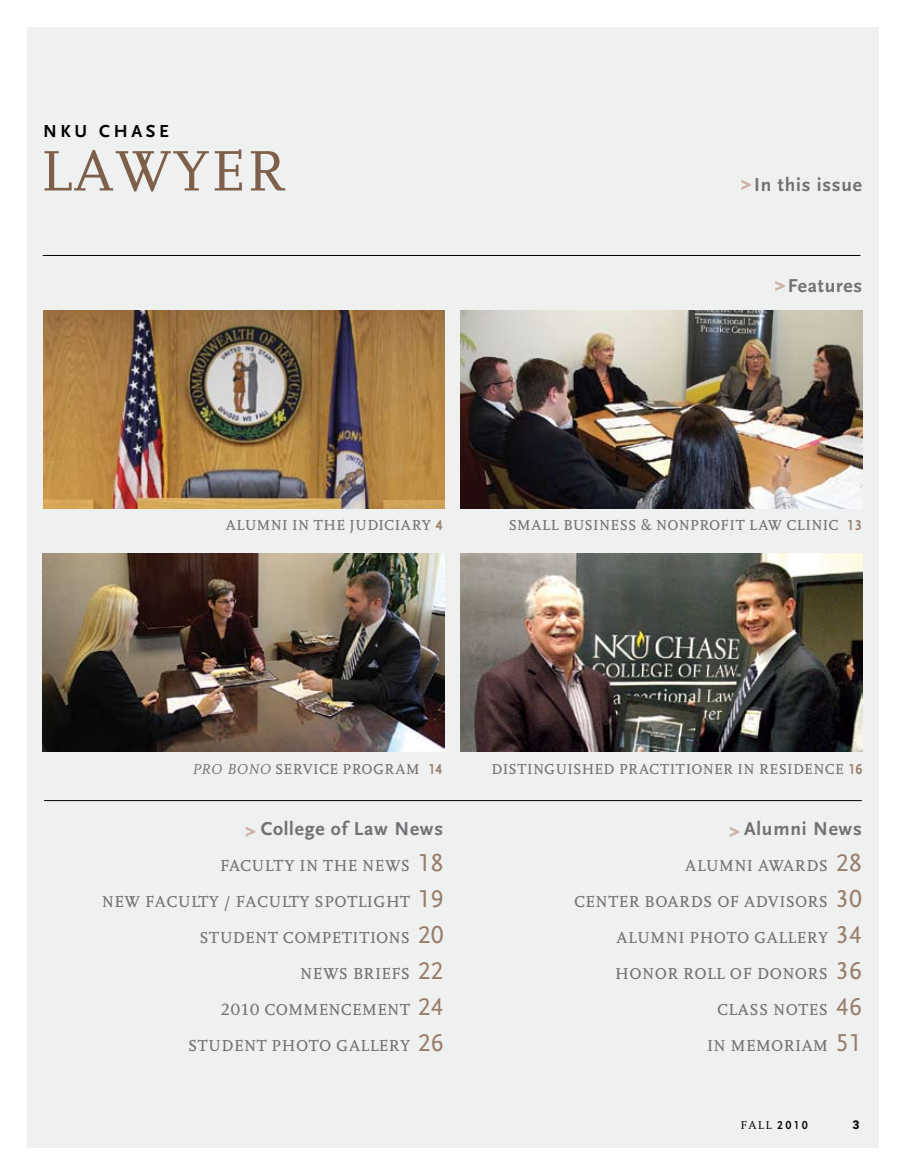
<style>
.page{position:relative;width:905px;height:1175px;background:#fff}
.page>*{position:absolute;margin:0;border:0;box-sizing:border-box;transform-origin:0 0}
.t1{font:59.55px "AD Scala Caps Romein";letter-spacing:.025em;color:#7e5f49}
.t2{font:25.5px "AD Scala Sans Tab Romein";color:#987d69}
.t3{font:700 19.5px "AD Scala Sans Tab";letter-spacing:.04em;color:#717074}
.t4{font:700 18.15px "AD Scala Sans Tab";letter-spacing:.2em;color:#000}
.t5{font:16.5px/36px "AD Scala Romein";letter-spacing:.025em;color:#717074;text-align:right}
.t6{font:16.5px "AD Scala Tab Romein";letter-spacing:.02em;color:#717074}
.t7{font:15px "AD Scala Romein";letter-spacing:.025em;color:#717074}
.t8{font:700 15px "AD Scala Sans Tab";color:#987d69}
.t9{font:12px "AD Scala Caps Romein";color:#000}
.t10{font:900 12px "Avenir";color:#000}
.s1{font-family:"AD Scala Sans Tab";font-weight:700;color:#987d69}
.s2{font-family:"AD Scala";font-style:italic}
.s3{font-family:"AD Scala Sans Tab Romein";font-size:25.5px;color:#987d69}
.s4{font-size:19.5px}
.s5{font-family:"AD Scala Sans Tab";font-weight:700}
</style>
<div class="page">
<div style="left:27px;top:27px;width:851px;height:1120px;background:#eff0f0"></div>
<img style="left:44px;top:310px;width:400px;height:198px">
<img style="left:461px;top:554px;width:401px;height:197px">
<img style="left:42px;top:554px;width:402px;height:197px">
<img style="left:461px;top:310px;width:401px;height:198px">
<svg style="left:741px;top:180px;width:10px;height:10px"></svg>
<svg style="left:775px;top:281px;width:10px;height:10px"></svg>
<svg style="left:245px;top:827px;width:11px;height:10px"></svg>
<svg style="left:729px;top:827px;width:10px;height:10px"></svg>
<hr style="left:44px;top:800px;width:817px;height:1px;background:#000">
<hr style="left:43px;top:255px;width:817px;height:1px;background:#000">
<p class="t4" style="left:43px;top:122px;width:127px">NKU CHASE</p>
<h1 class="t1" style="left:40px;top:139px;width:247px">LAWYER</h1>
<p class="t3" style="left:754px;top:174px;width:109px">In this issue</p>
<p class="t3" style="left:787px;top:275px;width:76px">Features</p>
<p class="t7" style="left:226px;top:517px;width:218px">ALUMNI IN THE JUDICIARY <span class="s1">4</span></p>
<p class="t7" style="left:508px;top:517px;width:355px">SMALL BUSINESS &amp; NONPROFIT LAW CLINIC <span class="s1">13</span></p>
<p class="t7" style="left:192px;top:760px;width:252px"><span class="s2">PRO BONO</span> SERVICE PROGRAM <span class="s1">14</span></p>
<p class="t7" style="left:491px;top:760px;width:147px">DISTINGUISHED PRACTITI</p>
<p class="t7" style="left:691px;top:760px;width:23px">ONER</p>
<p class="t7" style="left:737px;top:760px;width:32px">IN RESIDENCE</p>
<p class="t8" style="left:848px;top:761px;width:16px">16</p>
<p class="t3" style="left:261px;top:818px;width:184px">College of Law News</p>
<p class="t5" style="left:220px;top:847px;width:225px">FACULTY IN THE NEWS <span class="s3">18</span></p>
<p class="t5" style="left:102px;top:883px;width:65px">NEW FACULTY</p>
<p class="t5" style="left:224px;top:883px;width:34px">/ FACULTY</p>
<p class="t5" style="left:314px;top:883px;width:43px">SPOTLIGHT</p>
<h2 class="t2" style="left:418px;top:884px;width:27px">19</h2>
<p class="t5" style="left:199px;top:919px;width:245px">STUDENT COMPETITIONS <span class="s3">20<br></span>NEWS BRIEFS <span class="s3">22</span></p>
<p class="t6" style="left:220px;top:1000px;width:224px"><span class="s4">2010</span> COMMENCEMENT <span class="s3">24</span></p>
<p class="t6" style="left:188px;top:1036px;width:12px">STUDENT</p>
<p class="t6" style="left:271px;top:1036px;width:13px">PHOTO</p>
<p class="t6" style="left:336px;top:1036px;width:12px">GALLERY</p>
<h2 class="t2" style="left:418px;top:1028px;width:27px">26</h2>
<p class="t3" style="left:744px;top:818px;width:119px">Alumni News</p>
<p class="t5" style="left:685px;top:847px;width:178px">ALUMNI AWARDS <span class="s3">28</span></p>
<p class="t5" style="left:574px;top:883px;width:289px">CENTER BOARDS OF ADVISORS <span class="s3">30</span></p>
<p class="t5" style="left:616px;top:919px;width:11px">ALUMNI</p>
<p class="t5" style="left:689px;top:919px;width:75px">PH OTO GALLERY</p>
<h2 class="t2" style="left:836px;top:920px;width:27px">34</h2>
<p class="t5" style="left:717px;top:955px;width:146px;text-align:left;text-indent:-102px">HONOR ROLL OF DONORS <span class="s3">36<br></span>CLASS</p>
<p class="t5" style="left:773px;top:991px;width:90px">NOTES <span class="s3">46</span></p>
<p class="t5" style="left:707px;top:1027px;width:38px">IN MEM</p>
<p class="t5" style="left:771px;top:1027px;width:23px">ORIAM</p>
<h2 class="t2" style="left:836px;top:1028px;width:27px">51</h2>
<p class="t9" style="left:740px;top:1118px;width:69px">FALL <span class="s5">2010</span></p>
<p class="t10" style="left:852px;top:1117px;width:9px">3</p>
</div>
